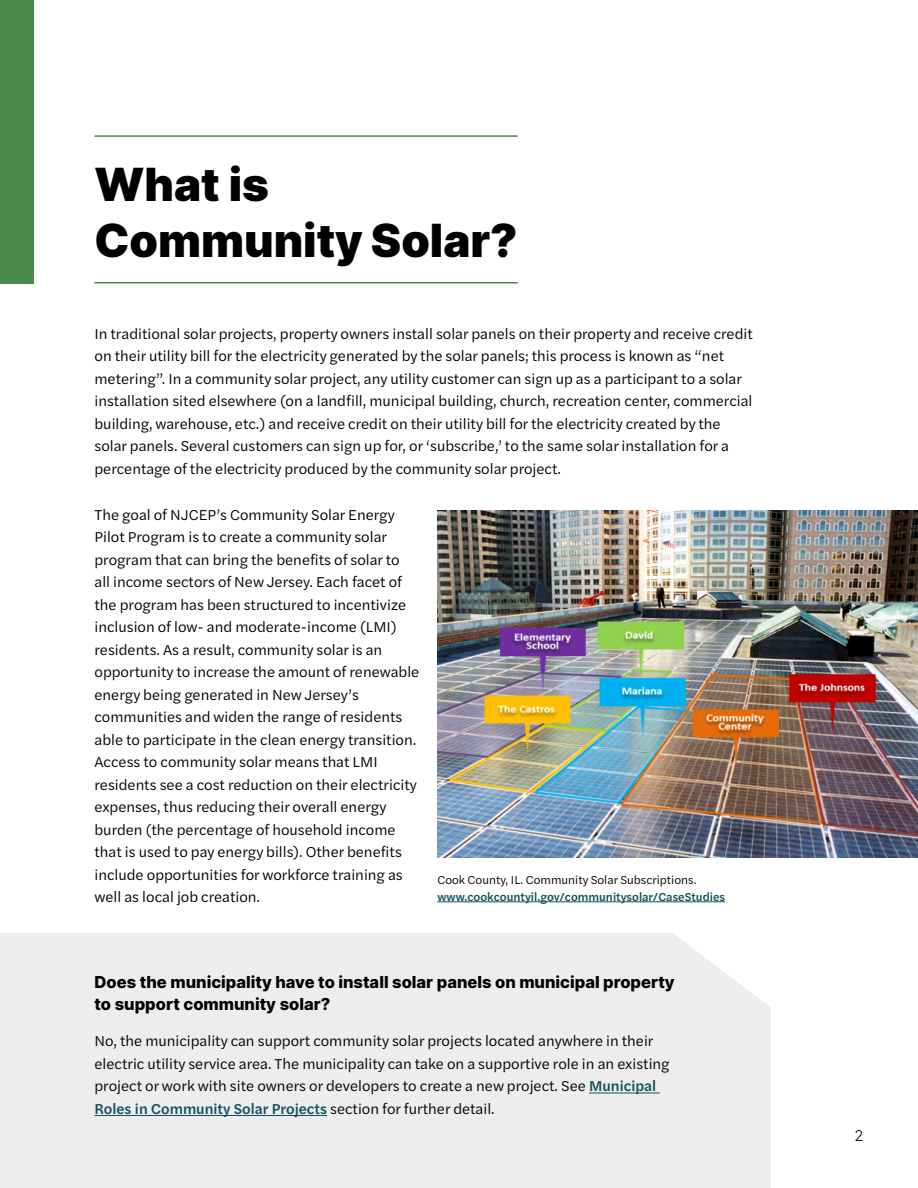
<style>
.page{position:relative;width:918px;height:1188px;background:#fff}
.page>*{position:absolute;margin:0;border:0;box-sizing:border-box;transform-origin:0 0}
.t1{font:900 45.75px/55.5px "Inter";color:#000}
.Body_Style{font:800 16.5px/22.5px "Inter";color:#000}
.Body_Style-2{font:15px/22.5px "Halyard Text";color:#000}
.Inset_text{font:15px/22.5px "Halyard Text";color:#000}
.t2{font:300 15px "Inter";color:#000}
.Body_Style-3{font:500 12px/16.5px "Halyard Text";color:#124f5e}
.s1{font-weight:400;color:#000}
.s2{font-weight:500;color:#124f5e}
</style>
<div class="page">
<div style="left:0;top:933px;width:770px;height:255px;background:#ededee"></div>
<hr style="left:94px;top:135px;width:424px;height:2px;background:#498a4a">
<hr style="left:94px;top:282px;width:424px;height:2px;background:#498a4a">
<div style="left:0;top:0;width:33px;height:284px;background:#498a4a"></div>
<img style="left:437px;top:510px;width:481px;height:348px">
<hr style="left:437px;top:902px;width:288px;height:1px;background:#124f5e">
<hr style="left:589px;top:1093px;width:71px;height:1px;background:#124f5e">
<hr style="left:94px;top:1115px;width:233px;height:1px;background:#124f5e">
<svg style="left:674px;top:933px;width:97px;height:110px"></svg>
<p class="t1" style="left:94px;top:156px;width:425px">What is<br>Community Solar?</p>
<p class="Inset_text" style="left:94px;top:322px;width:660px">In traditional solar projects, property owners install solar panels on their property and receive credit on their utility bill for the electricity generated by the solar panels; this process is known as “net metering”. In a community solar project, any utility customer can sign up as a participant to a solar installation sited elsewhere (on a landfill, municipal building, church, recreation center, commercial building, warehouse, etc.) and receive credit on their utility bill for the electricity created by the solar panels. Several customers can sign up for, or ‘subscribe,’ to the same solar installation for a percentage of the electricity produced by the community solar project.</p>
<p class="Body_Style-2" style="left:94px;top:503px;width:326px">The goal of NJCEP’s Community Solar Energy Pilot Program is to create a community solar program that can bring the benefits of solar to<br>all income sectors of New Jersey. Each facet of the program has been structured to incentivize inclusion of low- and moderate-income (LMI) residents. As a result, community solar is an opportunity to increase the amount of renewable energy being generated in New Jersey’s communities and widen the range of residents able to participate in the clean energy transition.<br>Access to community solar means that LMI residents see a cost reduction on their electricity expenses, thus reducing their overall energy burden (the percentage of household income that is used to pay energy bills). Other benefits include opportunities for workforce training as well as local job creation.</p>
<p class="Body_Style-3" style="left:437px;top:871px;width:289px"><span class="s1">Cook County, IL. Community Solar Subscriptions. </span>www.cookcountyil.gov/communitysolar/CaseStudies</p>
<p class="Body_Style" style="left:94px;top:970px;width:582px">Does the municipality have to install solar panels on municipal property to support community solar?</p>
<p class="Body_Style-2" style="left:94px;top:1029px;width:577px">No, the municipality can support community solar projects located anywhere in their electric utility service area. The municipality can take on a supportive role in an existing project or work with site owners or developers to create a new project. See <span class="s2">Municipal Roles in Community Solar Projects</span> section for further detail.</p>
<p class="t2" style="left:855px;top:1125px;width:11px">2</p>
</div>
